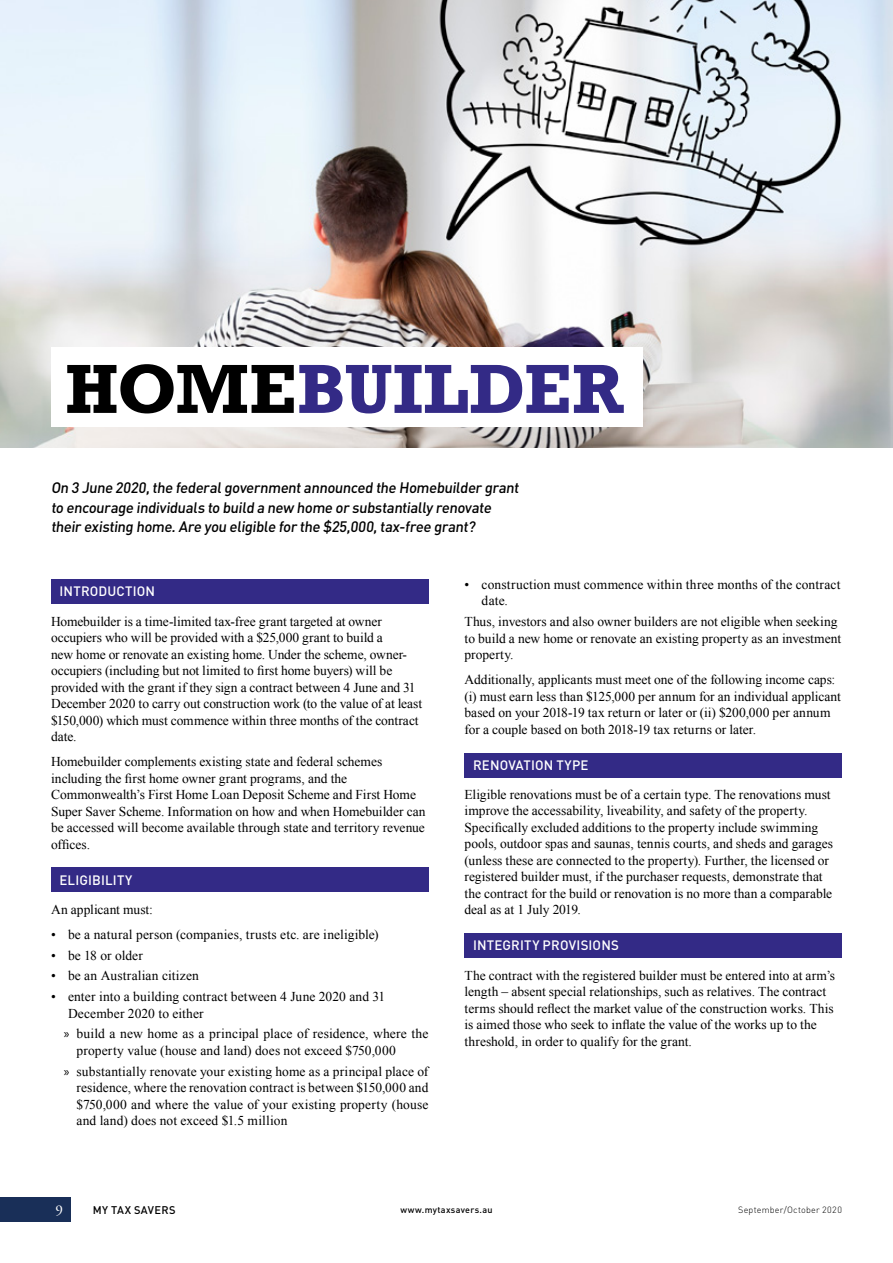
<style>
.page{position:relative;width:893px;height:1263px;background:#fff}
.page>*{position:absolute;margin:0;border:0;box-sizing:border-box;transform-origin:0 0}
.t1{font:700 65.1px "Rockwell";letter-spacing:.005em;color:#332a86}
.t2{font:500 15px/19.5px "DIN Pro";color:#000}
.t3{font:15px "Adobe Garamond Pro";color:#fff}
.t4{font:13.5px/16.5px "Times New Roman";color:#000}
.t5{font:500 13.5px "DIN Pro";letter-spacing:.015em;color:#fff}
.t6{font:500 10.95px "DIN Pro";letter-spacing:.045em;color:#000}
.t7{font:300 9px "DIN Pro";letter-spacing:.03em;color:#000}
.t8{font:500 9px "DIN Pro";letter-spacing:.035em;color:#000}
.s1{color:#000}
.s2{font-family:"Myriad Pro"}
</style>
<div class="page">
<img style="left:0;top:0;width:893px;height:448px">
<div style="left:51px;top:579px;width:377px;height:25px;background:#332a86"></div>
<div style="left:465px;top:753px;width:377px;height:25px;background:#332a86"></div>
<div style="left:465px;top:933px;width:377px;height:24px;background:#332a86"></div>
<div style="left:51px;top:867px;width:377px;height:25px;background:#332a86"></div>
<div style="left:51px;top:348px;width:591px;height:79px;background:#fff"></div>
<div style="left:0;top:1197px;width:71px;height:25px;background:#192f58"></div>
<h1 class="t1" style="left:65px;top:347px;width:560px"><span class="s1">HOME</span>BUILDER</h1>
<p class="t2" style="left:51px;top:478px;width:472px">On 3 June 2020,the federalgovernmentannounced the Homebuilder grant to encourage individuals to build a new home or substantially renovate their existing home.Are you eligible for the $25,000,tax-free grant?</p>
<p class="t5" style="left:60px;top:582px;width:97px">INTRODUCTION</p>
<p class="t4" style="left:51px;top:613px;width:373px">Homebuilder is a time-limited tax-free grant targeted at owner occupiers who will be provided with a $25,000 grant to build a<br>new home or renovate an existing home. Under the scheme, owner&shy;occupiers (including but not limited to first home buyers) will be provided with the grant if they sign a contract between 4 June and 31<br>December 2020 to carry out construction work (to the value of at least $150,000) which must commence within three months of the contract date.</p>
<p class="t4" style="left:51px;top:753px;width:376px">Homebuilder complements existing state and federal schemes including the first home owner grant programs, and the Commonwealth’s First Home Loan Deposit Scheme and First Home Super Saver Scheme. Information on how and when Homebuilder can be accessed will become available through state and territory revenue offices.</p>
<p class="t5" style="left:60px;top:870px;width:74px">ELIGIBILITY</p>
<p class="t4" style="left:51px;top:901px;width:103px">An applicant must:</p>
<p class="t4" style="left:51px;top:926px;width:329px">• be a natural person (companies, trusts etc. are ineligible)</p>
<p class="t4" style="left:51px;top:947px;width:93px">• be 18 or older</p>
<p class="t4" style="left:51px;top:967px;width:149px">• be an Australian citizen</p>
<p class="t4" style="left:68px;top:988px;width:319px;text-indent:-17px">• enter into a building contract between 4 June 2020 and 31<br>December 2020 to either</p>
<p class="t4" style="left:77px;top:1025px;width:353px;text-indent:-13px"><span class="s2">»</span> build a new home as a principal place of residence, where the property value (house and land) does not exceed $750,000</p>
<p class="t4" style="left:77px;top:1063px;width:353px;text-align:justify;text-indent:-13px"><span class="s2">»</span> substantially renovate your existing home as a principal place of residence, where the renovation contract is between $150,000 and $750,000 and where the value of your existing property (house and land) does not exceed $1.5 million</p>
<p class="t4" style="left:482px;top:576px;width:360px;text-indent:-17px">• construction must commence within three months of the contract date.</p>
<p class="t4" style="left:465px;top:613px;width:378px">Thus, investors and also owner builders are not eligible when seeking to build a new home or renovate an existing property as an investment property.</p>
<p class="t4" style="left:465px;top:671px;width:378px">Additionally, applicants must meet one of the following income caps: (i) must earn less than $125,000 per annum for an individual applicant based on your 2018-19 tax return or later or (ii) $200,000 per annum for a couple based on both 2018-19 tax returns or later.</p>
<p class="t5" style="left:473px;top:755px;width:117px">RENOVATION TYPE</p>
<p class="t4" style="left:465px;top:786px;width:370px">Eligible renovations must be of a certain type. The renovations must improve the accessability, liveability, and safety of the property.<br>Specifically excluded additions to the property include swimming pools, outdoor spas and saunas, tennis courts, and sheds and garages (unless these are connected to the property). Further, the licensed or registered builder must, if the purchaser requests, demonstrate that the contract for the build or renovation is no more than a comparable deal as at 1 July 2019.</p>
<p class="t5" style="left:473px;top:936px;width:147px">INTEGRITY PROVISIONS</p>
<p class="t4" style="left:465px;top:966px;width:372px">The contract with the registered builder must be entered into at arm’s length – absent special relationships, such as relatives. The contract terms should reflect the market value of the construction works. This is aimed those who seek to inflate the value of the works up to the threshold, in order to qualify for the grant.</p>
<p class="t3" style="left:56px;top:1201px;width:9px">9</p>
<p class="t6" style="left:93px;top:1202px;width:84px">MY TAX SAVERS</p>
<p class="t8" style="left:400px;top:1203px;width:94px">www.mytaxsavers.au</p>
<p class="t7" style="left:738px;top:1203px;width:105px">September/October 2020</p>
</div>
